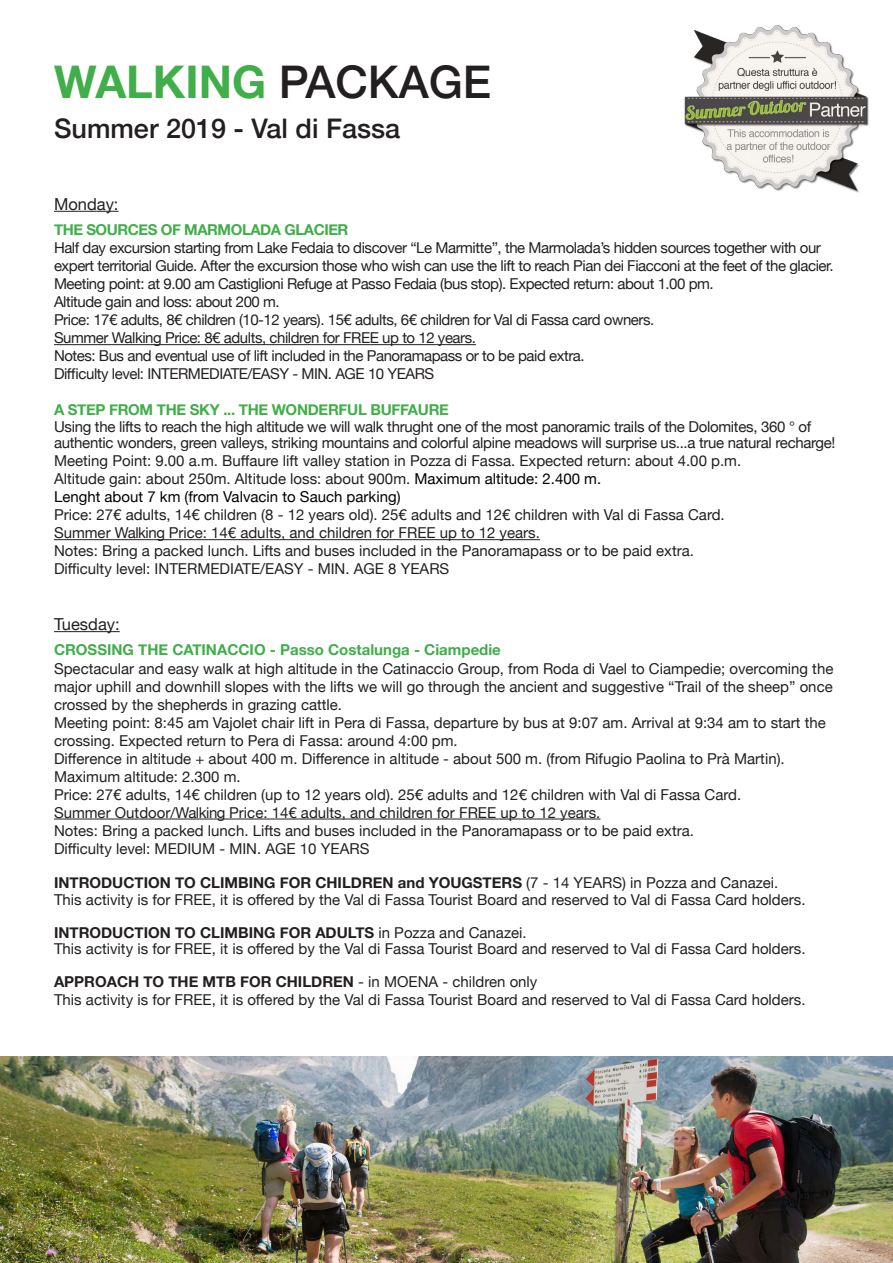
<style>
.page{position:relative;width:893px;height:1263px;background:#fff}
.page>*{position:absolute;margin:0;border:0;box-sizing:border-box;transform-origin:0 0}
.t1{font:700 45px "Helvetica Neue";color:#40ae49}
.t2{font:500 27px "Helvetica Neue";color:#231f20}
.t3{font:16.5px "Helvetica Neue";color:#231f20}
.Cosa_portare_ecc{font:15px/18px "Helvetica Neue";color:#231f20;text-align:justify}
.Cosa_portare_ecc-2{font:15px/18px "Helvetica Neue";letter-spacing:-.03em;color:#231f20}
.Cosa_portare_ecc-3{font:15px/16.5px "Helvetica Neue";letter-spacing:-.02em;color:#231f20}
.t4{font:700 15px "Helvetica Neue";color:#231f20}
.t5{font:700 15px "Helvetica Neue";letter-spacing:-.02em;color:#40ae49}
.t6{font:700 15px "Helvetica Neue";color:#40ae49}
.Cosa_portare_ecc-4{font:15px "Helvetica Neue";color:#000}
.s1{font-weight:500;color:#231f20}
.s2{color:#000}
.s3{font-weight:400}
</style>
<div class="page">
<hr style="left:54px;top:211px;width:64px;height:1px;background:#231f20">
<hr style="left:54px;top:344px;width:422px;height:1px;background:#231f20">
<hr style="left:54px;top:539px;width:486px;height:1px;background:#231f20">
<hr style="left:54px;top:631px;width:66px;height:1px;background:#231f20">
<hr style="left:54px;top:819px;width:546px;height:1px;background:#231f20">
<img style="left:0;top:1056px;width:893px;height:207px">
<img style="left:685px;top:25px;width:184px;height:168px">
<p class="t1" style="left:54px;top:47px;width:439px">WALKING <span class="s1">PACKAGE</span></p>
<p class="t2" style="left:54px;top:107px;width:348px">Summer 2019 - Val di Fassa</p>
<p class="t3" style="left:54px;top:192px;width:66px">Monday:</p>
<p class="t5" style="left:54px;top:218px;width:296px">THE SOURCES OF MARMOLADA GLACIER</p>
<p class="Cosa_portare_ecc-2" style="left:54px;top:240px;width:781px">Half day excursion starting from Lake Fedaia to discover “Le Marmitte”, the Marmolada’s hidden sources together with our expert territorial Guide. After the excursion those who wish can use the lift to reach Pian dei Fiacconi at the feet of the glacier.</p>
<p class="Cosa_portare_ecc-2" style="left:54px;top:276px;width:661px">Meeting point: at 9.00 am Castiglioni Refuge at Passo Fedaia (bus stop). Expected return: about 1.00 pm.</p>
<p class="Cosa_portare_ecc-2" style="left:54px;top:294px;width:227px">Altitude gain and loss: about 200 m.</p>
<p class="Cosa_portare_ecc-2" style="left:54px;top:312px;width:602px">Price: 17€ adults, 8€ children (10-12 years). 15€ adults, 6€ children for Val di Fassa card owners.</p>
<p class="Cosa_portare_ecc-2" style="left:54px;top:330px;width:423px">Summer Walking Price: 8€ adults, children for FREE up to 12 years.</p>
<p class="Cosa_portare_ecc-2" style="left:54px;top:348px;width:532px">Notes: Bus and eventual use of lift included in the Panoramapass or to be paid extra.</p>
<p class="Cosa_portare_ecc-2" style="left:54px;top:366px;width:382px">Difficulty level: INTERMEDIATE/EASY - MIN. AGE 10 YEARS</p>
<p class="t5" style="left:54px;top:398px;width:396px">A STEP FROM THE SKY ... THE WONDERFUL BUFFAURE</p>
<p class="Cosa_portare_ecc-3" style="left:54px;top:419px;width:783px">Using the lifts to reach the high altitude we will walk thrught one of the most panoramic trails of the Dolomites, 360 ° of authentic wonders, green valleys, striking mountains and colorful alpine meadows will surprise us...a true natural recharge!</p>
<p class="Cosa_portare_ecc" style="left:54px;top:453px;width:689px">Meeting Point: 9.00 a.m. Buffaure lift valley station in Pozza di Fassa. Expected return: about 4.00 p.m.</p>
<p class="Cosa_portare_ecc" style="left:54px;top:471px;width:549px">Altitude gain: about 250m. Altitude loss: about 900m. <span class="s2">Maximum altitude: 2.400 m.</span></p>
<p class="Cosa_portare_ecc-4" style="left:54px;top:486px;width:348px">Lenght about 7 km (from Valvacin to Sauch parking)</p>
<p class="Cosa_portare_ecc" style="left:54px;top:507px;width:672px">Price: 27€ adults, 14€ children (8 - 12 years old). 25€ adults and 12€ children with Val di Fassa Card.</p>
<p class="Cosa_portare_ecc" style="left:54px;top:525px;width:487px">Summer Walking Price: 14€ adults, and children for FREE up to 12 years.</p>
<p class="Cosa_portare_ecc" style="left:54px;top:543px;width:641px">Notes: Bring a packed lunch. Lifts and buses included in the Panoramapass or to be paid extra.</p>
<p class="Cosa_portare_ecc" style="left:54px;top:561px;width:397px">Difficulty level: INTERMEDIATE/EASY - MIN. AGE 8 YEARS</p>
<p class="t3" style="left:54px;top:612px;width:67px">Tuesday:</p>
<p class="t6" style="left:54px;top:638px;width:448px">CROSSING THE CATINACCIO - Passo Costalunga - Ciampedie</p>
<p class="Cosa_portare_ecc" style="left:54px;top:660px;width:781px">Spectacular and easy walk at high altitude in the Catinaccio Group, from Roda di Vael to Ciampedie; overcoming the major uphill and downhill slopes with the lifts we will go through the ancient and suggestive “Trail of the sheep” once crossed by the shepherds in grazing cattle.</p>
<p class="Cosa_portare_ecc" style="left:54px;top:714px;width:773px">Meeting point: 8:45 am Vajolet chair lift in Pera di Fassa, departure by bus at 9:07 am. Arrival at 9:34 am to start the crossing. Expected return to Pera di Fassa: around 4:00 pm.</p>
<p class="Cosa_portare_ecc" style="left:54px;top:750px;width:732px">Difference in altitude + about 400 m. Difference in altitude - about 500 m. (from Rifugio Paolina to Prà Martin).</p>
<p class="Cosa_portare_ecc" style="left:54px;top:768px;width:188px">Maximum altitude: 2.300 m.</p>
<p class="Cosa_portare_ecc" style="left:54px;top:786px;width:689px">Price: 27€ adults, 14€ children (up to 12 years old). 25€ adults and 12€ children with Val di Fassa Card.</p>
<p class="Cosa_portare_ecc" style="left:54px;top:804px;width:548px">Summer Outdoor/Walking Price: 14€ adults, and children for FREE up to 12 years.</p>
<p class="Cosa_portare_ecc" style="left:54px;top:822px;width:641px">Notes: Bring a packed lunch. Lifts and buses included in the Panoramapass or to be paid extra.</p>
<p class="Cosa_portare_ecc" style="left:54px;top:840px;width:317px">Difficulty level: MEDIUM - MIN. AGE 10 YEARS</p>
<p class="t4" style="left:54px;top:871px;width:726px">INTRODUCTION TO CLIMBING FOR CHILDREN and YOUGSTERS <span class="s3">(7 - 14 YEARS) in Pozza and Canazei.</span></p>
<p class="Cosa_portare_ecc" style="left:54px;top:891px;width:753px">This activity is for FREE, it is offered by the Val di Fassa Tourist Board and reserved to Val di Fassa Card holders.</p>
<p class="t4" style="left:54px;top:920px;width:474px">INTRODUCTION TO CLIMBING FOR ADULTS <span class="s3">in Pozza and Canazei.</span></p>
<p class="Cosa_portare_ecc" style="left:54px;top:940px;width:753px">This activity is for FREE, it is offered by the Val di Fassa Tourist Board and reserved to Val di Fassa Card holders.</p>
<p class="t4" style="left:54px;top:970px;width:485px">APPROACH TO THE MTB FOR CHILDREN <span class="s3">- in MOENA - children only</span></p>
<p class="Cosa_portare_ecc" style="left:54px;top:991px;width:753px">This activity is for FREE, it is offered by the Val di Fassa Tourist Board and reserved to Val di Fassa Card holders.</p>
</div>
